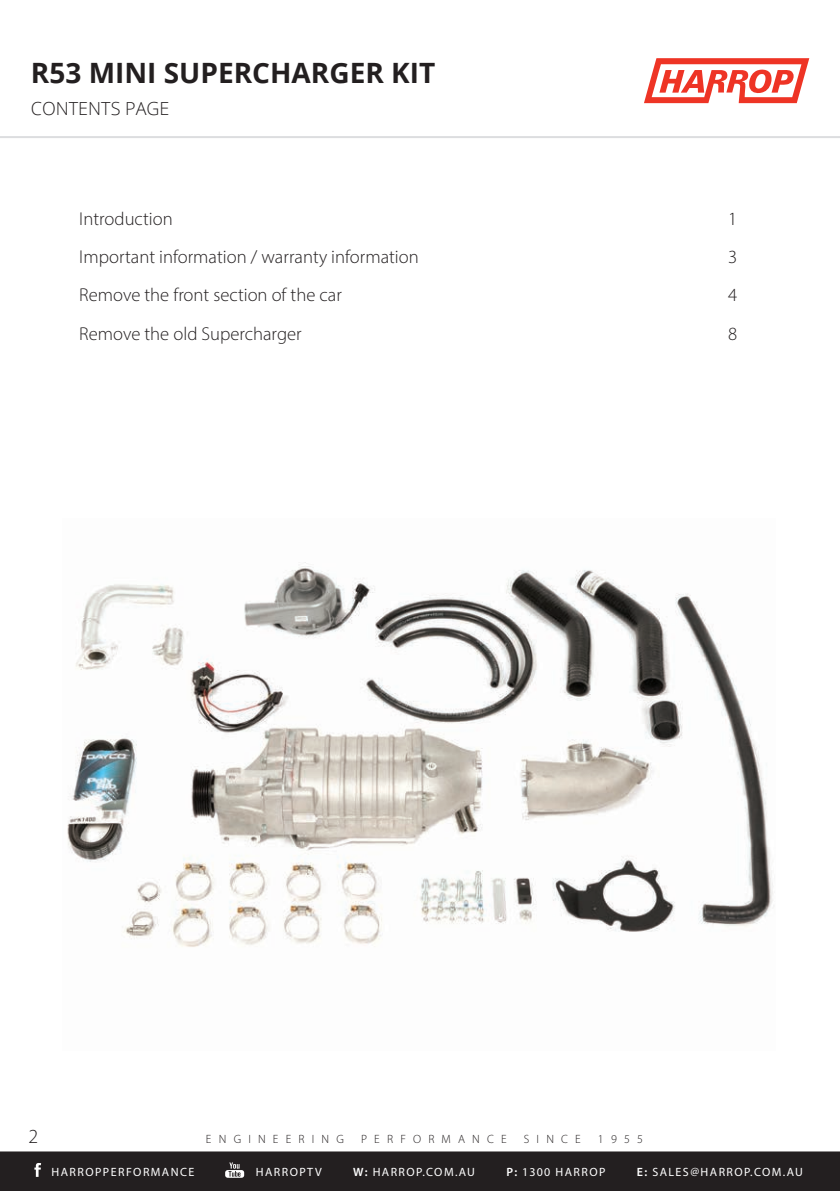
<style>
.page{position:relative;width:840px;height:1191px;background:#fff}
.page>*{position:absolute;margin:0;border:0;box-sizing:border-box;transform-origin:0 0}
.H1_-_Black{font:700 28px "Open Sans";color:#231f20}
.t1{font:300 20px "Myriad Pro";color:#231f20}
.H1_-_Red{font:300 18.6px "Myriad Pro";color:#231f20}
.Bodycopy{font:300 18px "Open Sans";color:#231f20}
.t2{font:12px "Myriad Pro";letter-spacing:.12em;color:#fff}
.t3{font:300 12px "Myriad Pro";letter-spacing:.6em;color:#231f20}
.s1{font-weight:600}
</style>
<div class="page">
<img style="left:67px;top:562px;width:706px;height:385px">
<div style="left:0;top:1151px;width:839px;height:40px;background:#231f20"></div>
<svg style="left:644px;top:58px;width:166px;height:46px"></svg>
<hr style="left:0;top:136px;width:839px;height:2px;background:#dcdddf">
<p class="H1_-_Black" style="left:31px;top:53px;width:405px">R53 MINI SUPERCHARGER KIT</p>
<p class="Bodycopy" style="left:31px;top:96px;width:140px">CONTENTS PAGE</p>
<p class="H1_-_Red" style="left:79px;top:207px;width:95px">Introduction</p>
<p class="H1_-_Red" style="left:727px;top:207px;width:11px">1</p>
<p class="H1_-_Red" style="left:79px;top:246px;width:341px">Important information / warranty information</p>
<p class="H1_-_Red" style="left:727px;top:246px;width:11px">3</p>
<p class="H1_-_Red" style="left:79px;top:284px;width:264px">Remove the front section of the car</p>
<p class="H1_-_Red" style="left:727px;top:284px;width:11px">4</p>
<p class="H1_-_Red" style="left:79px;top:322px;width:224px">Remove the old Supercharger</p>
<p class="H1_-_Red" style="left:727px;top:322px;width:11px">8</p>
<p class="t1" style="left:29px;top:1123px;width:11px">2</p>
<p class="t3" style="left:206px;top:1131px;width:139px">ENGINEERING</p>
<p class="t3" style="left:361px;top:1131px;width:147px">PERFORMANCE</p>
<p class="t3" style="left:523px;top:1131px;width:58px">SINCE</p>
<p class="t3" style="left:597px;top:1131px;width:47px">1955</p>
<p class="t2" style="left:49px;top:1164px;width:144px">HARROPPERFORMANCE</p>
<p class="t2" style="left:253px;top:1164px;width:67px">HARROPTV</p>
<p class="t2" style="left:350px;top:1164px;width:123px"><span class="s1">W:</span> HARROP.COM.AU</p>
<p class="t2" style="left:503px;top:1164px;width:100px"><span class="s1">P:</span> 1300 HARROP</p>
<p class="t2" style="left:633px;top:1164px;width:167px"><span class="s1">E:</span> SALES@HARROP.COM.AU</p>
<p class="t2" style="left:51px;top:1165px;width:144px">HARROPPERFORMANCE</p>
<p class="t2" style="left:255px;top:1165px;width:67px">HARROPTV</p>
<p class="t2" style="left:353px;top:1165px;width:123px"><span class="s1">W:</span> HARROP.COM.AU</p>
<p class="t2" style="left:506px;top:1165px;width:100px"><span class="s1">P:</span> 1300 HARROP</p>
<p class="t2" style="left:636px;top:1165px;width:167px"><span class="s1">E:</span> SALES@HARROP.COM.AU</p>
</div>
